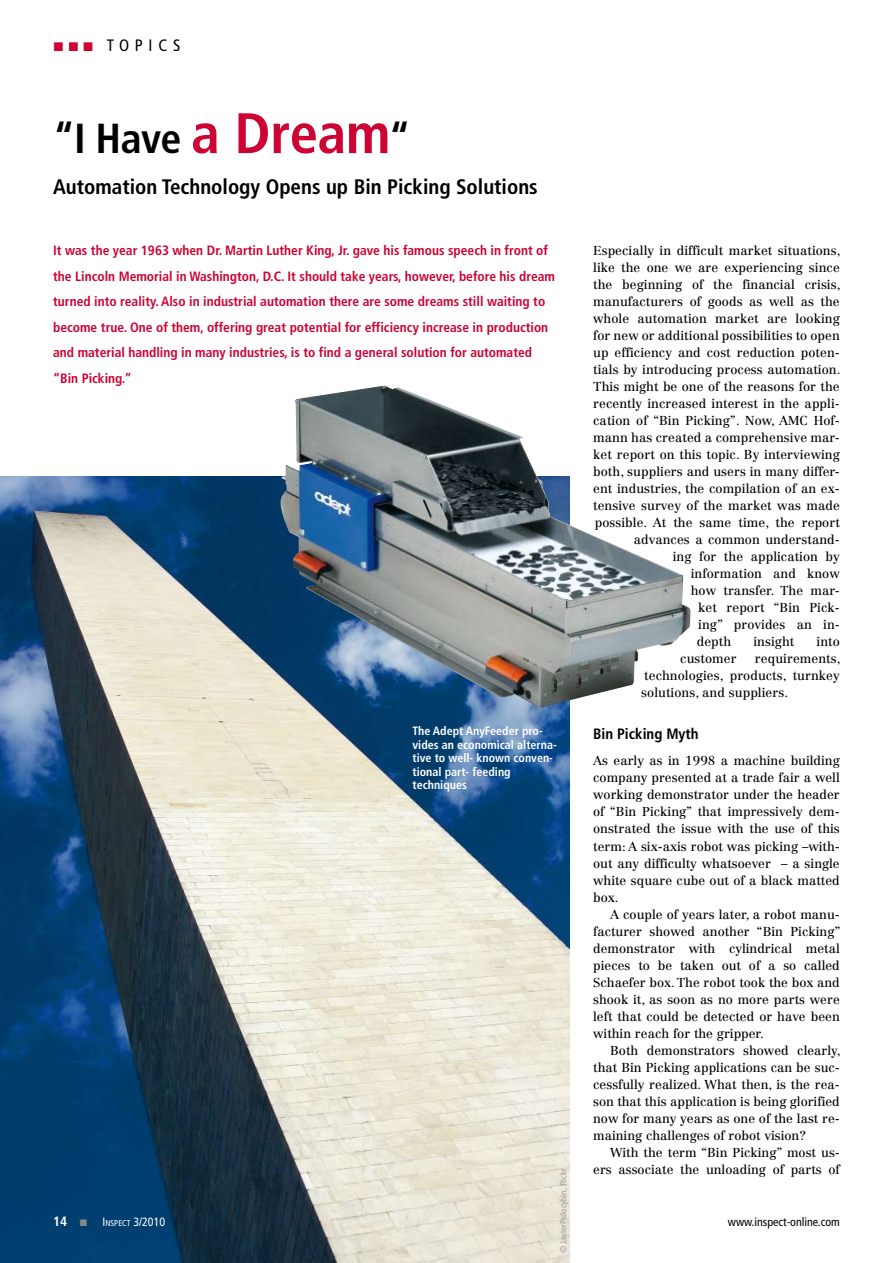
<style>
.page{position:relative;width:893px;height:1263px;background:#fff}
.page>*{position:absolute;margin:0;border:0;box-sizing:border-box;transform-origin:0 0}
.t1{font:700 condensed 42px "Frutiger LT Com";color:#000}
.t2{font:700 condensed 21px "Frutiger LT Com";color:#000}
.t3{font:condensed 16.5px "Frutiger LT Com";letter-spacing:.35em;color:#000}
.t4{font:700 condensed 15px "Frutiger LT Com";color:#000}
.t5{font:700 condensed 13.5px/25.5px "Frutiger LT Com";color:#cd0333}
.t6{font:700 condensed 13.5px "Frutiger LT Com";color:#fff}
.t7{font:12.75px/17px "Centennial LT Std";letter-spacing:.005em;color:#000;text-align:justify}
.t8{font:700 condensed 12px/13.5px "Frutiger LT Com";color:#fff}
.t9{font:condensed 12px "Frutiger LT Com";color:#000}
.t10{font:condensed 9px "Frutiger LT Com";color:#9c9d9f}
.t11{font:condensed 8.4px "Frutiger LT Com";color:#fff}
.s1{font-size:57px;color:#cd0333}
.s2{font-size:12px}
</style>
<div class="page">
<img style="left:0;top:476px;width:570px;height:787px">
<img style="left:280px;top:386px;width:411px;height:322px">
<svg style="left:80px;top:1220px;width:7px;height:6px"></svg>
<p class="t3" style="left:107px;top:35px;width:75px">Topics</p>
<h1 class="t1" style="left:53px;top:114px;width:359px">“I Have <span class="s1">a Dream</span>“</h1>
<h2 class="t2" style="left:53px;top:175px;width:486px">Automation Technology Opens up Bin Picking Solutions</h2>
<p class="t5" style="left:53px;top:238px;width:503px">It was the year 1963 when Dr. Martin Luther King, Jr. gave his famous speech in front of the Lincoln Memorial in Washington, D.C. It should take years, however, before his dream turned into reality. Also in industrial automation there are some dreams still waiting to become true. One of them, offering great potential for efficiency increase in production and material handling in many industries, is to find a general solution for automated “Bin Picking.”</p>
<p class="t7" style="left:593px;top:242px;width:249px">Especially in difficult market situations,</p>
<p class="t7" style="left:593px;top:259px;width:248px">like the one we are experiencing since</p>
<p class="t7" style="left:593px;top:276px;width:249px">the beginning of the financial crisis,</p>
<p class="t7" style="left:593px;top:293px;width:248px">manufacturers of goods as well as the</p>
<p class="t7" style="left:593px;top:310px;width:248px">whole automation market are looking</p>
<p class="t7" style="left:593px;top:327px;width:248px">for new or additional possibilities to open</p>
<p class="t7" style="left:593px;top:344px;width:248px">up efficiency and cost reduction poten-</p>
<p class="t7" style="left:593px;top:361px;width:249px">tials by introducing process automation.</p>
<p class="t7" style="left:593px;top:378px;width:248px">This might be one of the reasons for the</p>
<p class="t7" style="left:593px;top:395px;width:248px">recently increased interest in the appli-</p>
<p class="t7" style="left:593px;top:412px;width:248px">cation of “Bin Picking”. Now, AMC Hof-</p>
<p class="t7" style="left:593px;top:429px;width:248px">mann has created a comprehensive mar-</p>
<p class="t7" style="left:593px;top:446px;width:248px">ket report on this topic. By interviewing</p>
<p class="t7" style="left:593px;top:463px;width:248px">both, suppliers and users in many differ-</p>
<p class="t7" style="left:593px;top:480px;width:248px">ent industries, the compilation of an ex-</p>
<p class="t7" style="left:593px;top:497px;width:248px">tensive survey of the market was made</p>
<p class="t7" style="left:595px;top:514px;width:247px">possible. At the same time, the report</p>
<p class="t7" style="left:634px;top:531px;width:208px">advances a common understand-</p>
<p class="t7" style="left:673px;top:548px;width:169px">ing for the application by</p>
<p class="t7" style="left:691px;top:565px;width:151px">information and know</p>
<p class="t7" style="left:691px;top:582px;width:151px">how transfer. The mar-</p>
<p class="t7" style="left:698px;top:599px;width:143px">ket report “Bin Pick-</p>
<p class="t7" style="left:698px;top:616px;width:143px">ing” provides an in-</p>
<p class="t7" style="left:697px;top:633px;width:36px">depth</p>
<p class="t7" style="left:753px;top:633px;width:42px">insight</p>
<p class="t7" style="left:816px;top:633px;width:25px">into</p>
<p class="t7" style="left:680px;top:650px;width:58px">customer</p>
<p class="t7" style="left:641px;top:650px;width:201px;text-indent:114px">requirements, technologies, products, turnkey solutions, and suppliers.</p>
<p class="t4" style="left:593px;top:724px;width:107px">Bin Picking Myth</p>
<p class="t7" style="left:593px;top:752px;width:248px">As early as in 1998 a machine building company presented at a trade fair a well working demonstrator under the header of “Bin Picking” that impressively dem&shy;onstrated the issue with the use of this term: A six-axis robot was picking –with&shy;out any difficulty whatsoever – a single white square cube out of a black matted box.</p>
<p class="t7" style="left:593px;top:906px;width:249px;text-indent:17px">A couple of years later, a robot manu&shy;facturer showed another “Bin Picking” demonstrator with cylindrical metal pieces to be taken out of a so called Schaefer box. The robot took the box and shook it, as soon as no more parts were left that could be detected or have been within reach for the gripper.</p>
<p class="t7" style="left:593px;top:1042px;width:249px;text-indent:17px">Both demonstrators showed clearly, that Bin Picking applications can be suc&shy;cessfully realized. What then, is the rea&shy;son that this application is being glorified now for many years as one of the last re&shy;maining challenges of robot vision?</p>
<p class="t7" style="left:593px;top:1144px;width:248px;text-align:right">With the term “Bin Picking” most us&shy;ers associate the unloading of parts of</p>
<p class="t8" style="left:412px;top:724px;width:146px">The Adept AnyFeeder pro&shy;vides an economical alterna&shy;tive to well- known conven&shy;tional part- feeding techniques</p>
<p class="t10" style="left:558px;top:1253px;width:86px;rotate:-90deg">© JavierPsilocybin, Flickr</p>
<p class="t6" style="left:53px;top:1213px;width:16px">14</p>
<p class="t11" style="left:103px;top:1218px;width:64px"><span class="s2">I</span>NSPECT <span class="s2">3/2010</span></p>
<p class="t9" style="left:728px;top:1215px;width:113px">www.inspect-online.com</p>
</div>
